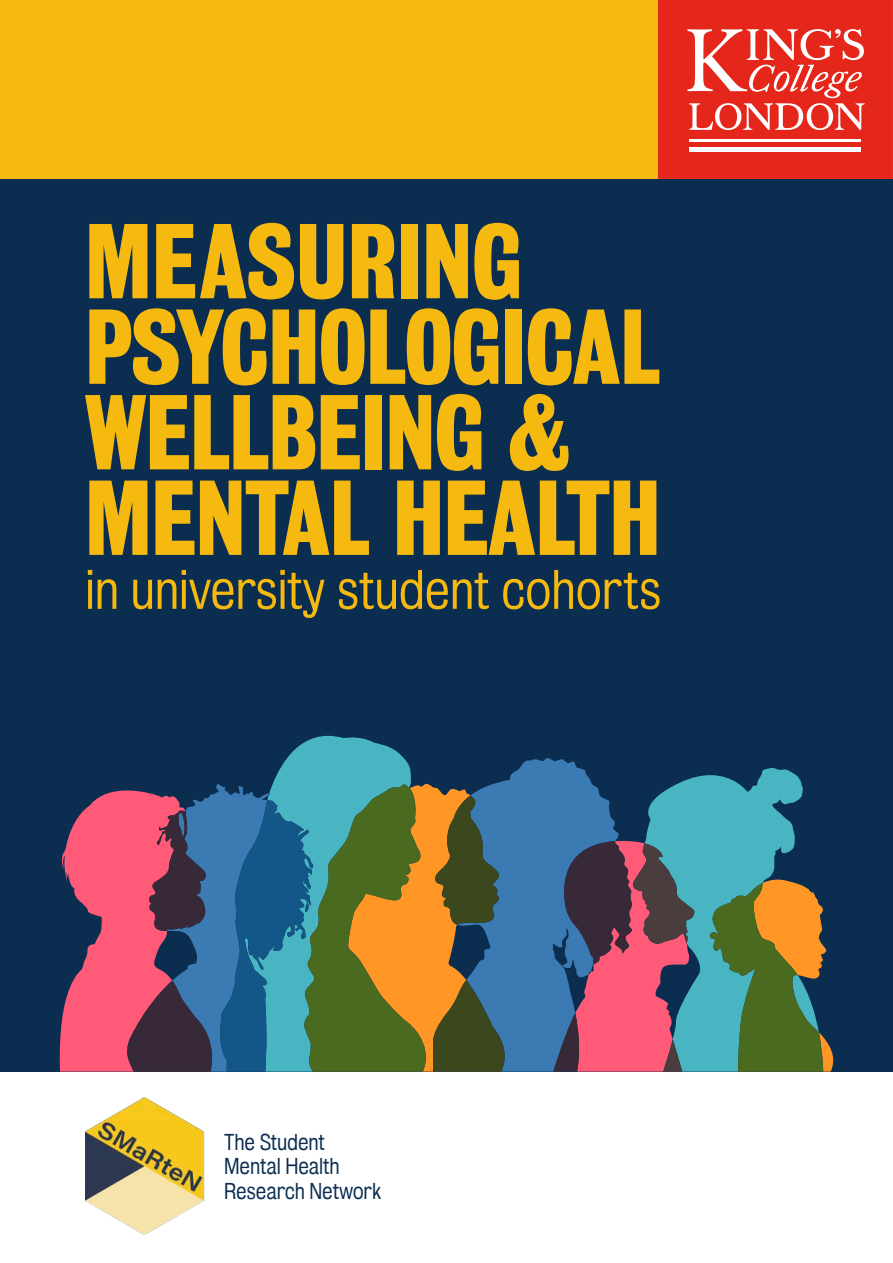
<style>
.page{position:relative;width:893px;height:1263px;background:#fff}
.page>*{position:absolute;margin:0;border:0;box-sizing:border-box;transform-origin:0 0}
.t1{font:96.75px/85.5px "Kings Bureau Grot Three Seven";letter-spacing:-.005em;color:#f5b90f}
.t2{font:50.7px "Kings Bureau Grot Five One";letter-spacing:-.01em;color:#f5b90f}
.Heading_1{font:21px/24.5px "Kings Bureau Grot Five One";letter-spacing:-.01em;color:#0a2d50}
</style>
<div class="page">
<div style="left:0;top:178px;width:893px;height:893px;background:#0a2d50"></div>
<div style="left:0;top:0;width:893px;height:178px;background:#f5b90f"></div>
<div style="left:659px;top:1px;width:233px;height:177px;background:#e5261b"></div>
<hr style="left:689px;top:139px;width:172px;height:3px;background:#fff">
<div style="left:689px;top:147px;width:172px;height:5px;background:#fff"></div>
<svg style="left:687px;top:29px;width:178px;height:101px"></svg>
<img style="left:85px;top:1098px;width:120px;height:137px">
<svg style="left:493px;top:758px;width:126px;height:313px;background:#3571a7"></svg>
<svg style="left:645px;top:768px;width:158px;height:303px;fill:#4ab5c2"></svg>
<svg style="left:710px;top:879px;width:124px;height:192px;background:#687c4a"></svg>
<svg style="left:553px;top:841px;width:142px;height:230px;background:#845670"></svg>
<svg style="left:272px;top:736px;width:139px;height:48px;fill:#4ab5c2"></svg>
<svg style="left:59px;top:784px;width:452px;height:287px;background:#6f6863"></svg>
<p class="t1" style="left:85px;top:219px;width:577px">MEASURING<br>PSYCHOLOGICAL<br>WELLBEING &amp;<br>MENTAL HEALTH</p>
<p class="t2" style="left:85px;top:561px;width:578px">in university student cohorts</p>
<p class="Heading_1" style="left:224px;top:1130px;width:159px">The Student<br>Mental Health<br>Research Network</p>
</div>
